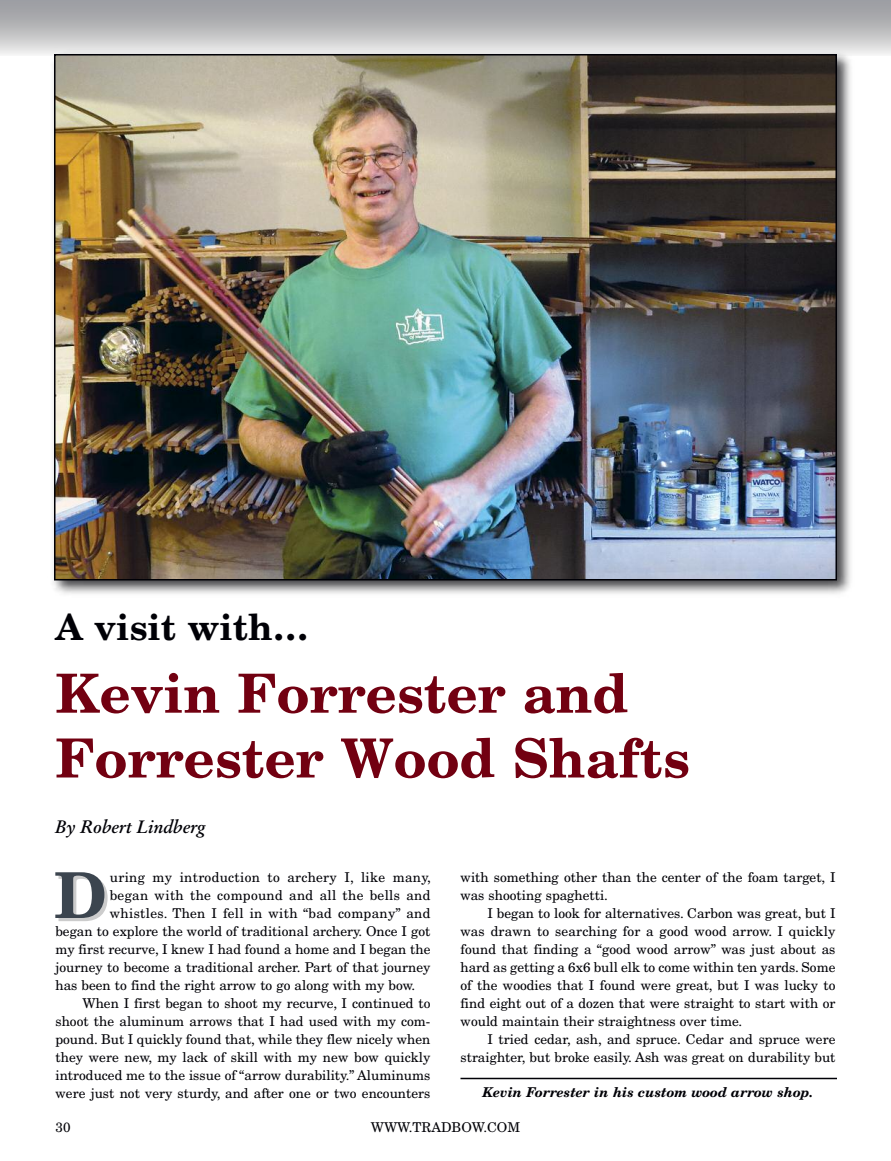
<style>
.page{position:relative;width:891px;height:1161px;background:#fff}
.page>*{position:absolute;margin:0;border:0;box-sizing:border-box;transform-origin:0 0}
.t1{font:700 63.3px "New Century Schlbk";color:#3c454f}
.t2{font:700 54px/64.8px "New Century Schlbk";color:#720011}
.t3{font:700 36px "New Century Schlbk";color:#000006}
.t4{font:italic 700 18px "Original Garamond BT";color:#000006}
.t5{font:13.5px/18px "New Century Schlbk";color:#000006}
.t6{font:13.5px "New Century Schlbk";letter-spacing:.02em;color:#000006}
.t7{font:italic 700 13.5px "New Century Schlbk";color:#000006}
</style>
<div class="page">
<img style="left:53px;top:56px;width:798px;height:538px">
<img style="left:57px;top:57px;width:777px;height:520px">
<svg style="left:0;top:0;width:891px;height:56px;background:#b7b7b9"></svg>
<hr style="left:460px;top:1078px;width:377px;height:1px;background:#000006">
<h3 class="t3" style="left:56px;top:614px;width:255px">A visit with…</h3>
<h2 class="t2" style="left:56px;top:666px;width:636px">Kevin Forrester and<br>Forrester Wood Shafts</h2>
<h3 class="t4" style="left:56px;top:819px;width:152px">By Robert Lindberg</h3>
<h1 class="t1" style="left:54px;top:872px;width:54px">D</h1>
<p class="t6" style="left:110px;top:872px;width:323px">uring my introduction to archery I, like many,</p>
<p class="t6" style="left:110px;top:890px;width:322px">began with the compound and all the bells and</p>
<p class="t6" style="left:110px;top:908px;width:322px">whistles. Then I fell in with “bad company” and</p>
<p class="t5" style="left:55px;top:924px;width:377px">began to explore the world of traditional archery. Once I got</p>
<p class="t5" style="left:55px;top:942px;width:377px">my first recurve, I knew I had found a home and I began the</p>
<p class="t5" style="left:55px;top:960px;width:376px">journey to become a traditional archer. Part of that journey</p>
<p class="t5" style="left:55px;top:978px;width:361px">has been to find the right arrow to go along with my bow.</p>
<p class="t5" style="left:82px;top:996px;width:350px">When I first began to shoot my recurve, I continued to</p>
<p class="t5" style="left:55px;top:1014px;width:377px">shoot the aluminum arrows that I had used with my com-</p>
<p class="t5" style="left:55px;top:1032px;width:376px">pound. But I quickly found that, while they flew nicely when</p>
<p class="t5" style="left:55px;top:1050px;width:376px">they were new, my lack of skill with my new bow quickly</p>
<p class="t5" style="left:55px;top:1068px;width:377px">introduced me to the issue of “arrow durability.” Aluminums</p>
<p class="t5" style="left:55px;top:1086px;width:377px">were just not very sturdy, and after one or two encounters</p>
<p class="t5" style="left:460px;top:870px;width:377px">with something other than the center of the foam target, I was shooting spaghetti.</p>
<p class="t5" style="left:460px;top:906px;width:377px;text-align:justify;text-indent:27px">I began to look for alternatives. Carbon was great, but I was drawn to searching for a good wood arrow. I quickly found that finding a “good wood arrow” was just about as hard as getting a 6x6 bull elk to come within ten yards. Some of the woodies that I found were great, but I was lucky to find eight out of a dozen that were straight to start with or would maintain their straightness over time.</p>
<p class="t5" style="left:461px;top:1032px;width:377px;text-align:right">I tried cedar, ash, and spruce. Cedar and spruce were straighter, but broke easily. Ash was great on durability but</p>
<p class="t7" style="left:482px;top:1088px;width:333px">Kevin Forrester in his custom wood arrow shop.</p>
<p class="t5" style="left:56px;top:1119px;width:17px">30</p>
<p class="t5" style="left:371px;top:1120px;width:151px">WWW.TRADBOW.COM</p>
</div>
